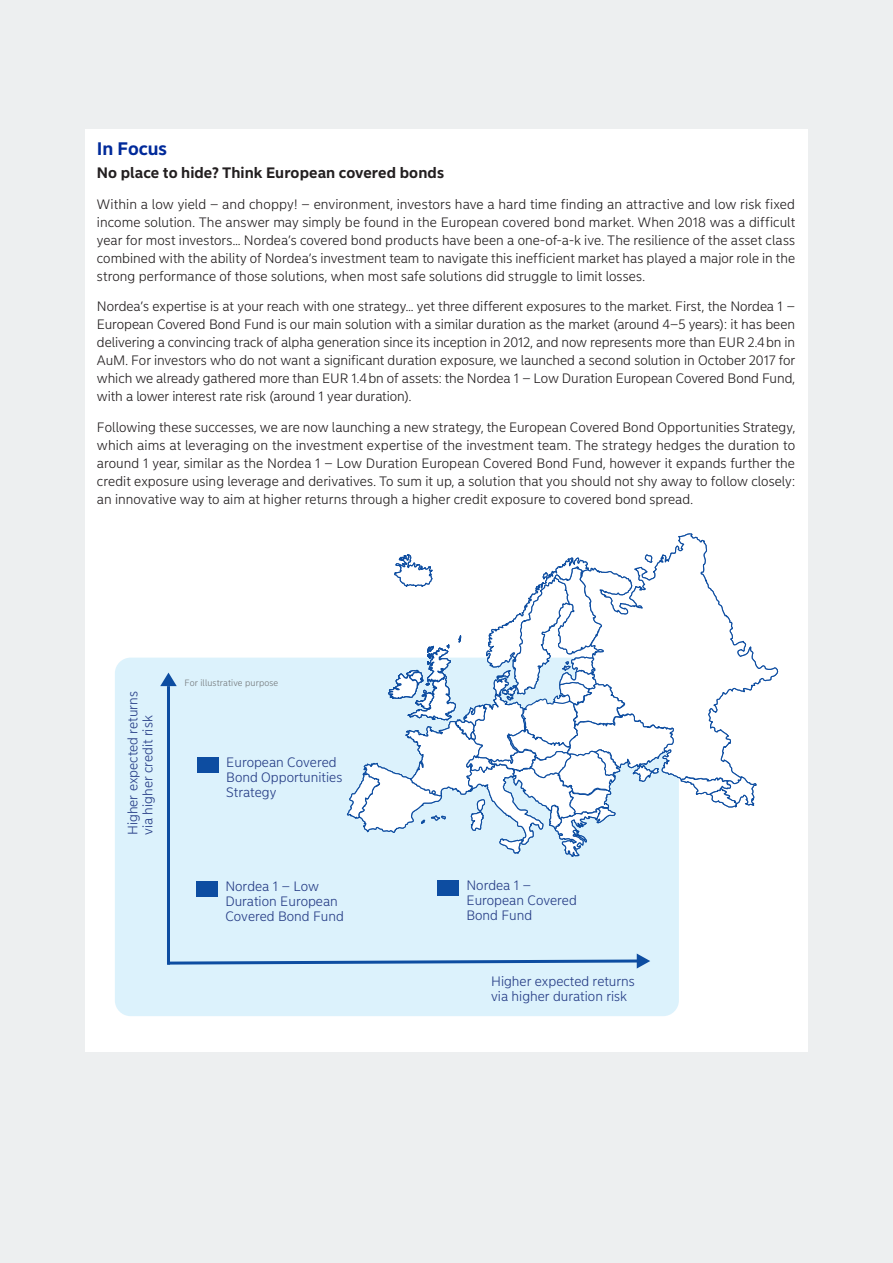
<style>
.page{position:relative;width:893px;height:1263px;background:#edeff0}
.page>*{position:absolute;margin:0;border:0;box-sizing:border-box;transform-origin:0 0}
.Headline{font:700 18px "Nordea Sans Small";letter-spacing:-.005em;color:#002a9a}
.Subline{font:700 15px "Nordea Sans Small";letter-spacing:.005em;color:#231f20}
.Fließtext{font:300 13.5px/18px "Nordea Sans Small";color:#231f20;text-align:justify}
.t1{font:300 13.5px/15px "Nordea Sans Small";color:#263d86}
.t2{font:300 9px "Nordea Sans Small";letter-spacing:.015em;color:#74787a}
</style>
<div class="page">
<div style="left:85px;top:129px;width:723px;height:922px;background:#fff"></div>
<div style="left:115px;top:658px;width:564px;height:358px;background:#dcf2fc;border-radius:16px"></div>
<svg style="left:347px;top:541px;width:416px;height:316px"></svg>
<hr style="left:167px;top:686px;width:3px;height:279px;background:#0d4da1">
<svg style="left:167px;top:953px;width:483px;height:15px"></svg>
<svg style="left:160px;top:673px;width:17px;height:13px"></svg>
<div style="left:196px;top:881px;width:22px;height:15px;background:#0d4da1"></div>
<div style="left:197px;top:757px;width:21px;height:16px;background:#0d4da1"></div>
<div style="left:437px;top:880px;width:21px;height:16px;background:#0d4da1"></div>
<p class="Headline" style="left:97px;top:137px;width:72px">In Focus</p>
<p class="Subline" style="left:97px;top:163px;width:349px">No place to hide? Think European covered bonds</p>
<p class="Fließtext" style="left:97px;top:195px;width:700px">Within a low yield – and choppy! – environment, investors have a hard time finding an attractive and low risk fixed income solution. The answer may simply be found in the European covered bond market. When 2018 was a difficult year for most investors… Nordea’s covered bond products have been a one-of-a-k ive. The resilience of the asset class combined with the ability of Nordea’s investment team to navigate this inefficient market has played a major role in the strong performance of those solutions, when most safe solutions did struggle to limit losses.</p>
<p class="Fließtext" style="left:97px;top:298px;width:700px">Nordea’s expertise is at your reach with one strategy… yet three different exposures to the market. First, the Nordea 1 – European Covered Bond Fund is our main solution with a similar duration as the market (around 4–5 years): it has been delivering a convincing track of alpha generation since its inception in 2012, and now represents more than EUR 2.4bn in AuM. For investors who do not want a significant duration exposure, we launched a second solution in October 2017 for which we already gathered more than EUR 1.4bn of assets: the Nordea 1 – Low Duration European Covered Bond Fund, with a lower interest rate risk (around 1 year duration).</p>
<p class="Fließtext" style="left:97px;top:419px;width:700px">Following these successes, we are now launching a new strategy, the European Covered Bond Opportunities Strategy, which aims at leveraging on the investment expertise of the investment team. The strategy hedges the duration to around 1 year, similar as the Nordea 1 – Low Duration European Covered Bond Fund, however it expands further the credit exposure using leverage and derivatives. To sum it up, a solution that you should not shy away to follow closely: an innovative way to aim at higher returns through a higher credit exposure to covered bond spread.</p>
<p class="t1" style="left:125px;top:835px;width:145px;rotate:-90deg">Higher expected returns via higher credit risk</p>
<p class="t2" style="left:184px;top:677px;width:95px">For illustrative purpose</p>
<p class="t1" style="left:226px;top:755px;width:118px">European Covered<br>Bond Opportunities<br>Strategy</p>
<p class="t1" style="left:225px;top:879px;width:120px">Nordea 1 – Low<br>Duration European<br>Covered Bond Fund</p>
<p class="t1" style="left:466px;top:878px;width:112px">Nordea 1 –<br>European Covered<br>Bond Fund</p>
<p class="t1" style="left:491px;top:974px;width:145px">Higher expected returns via higher duration risk</p>
</div>
